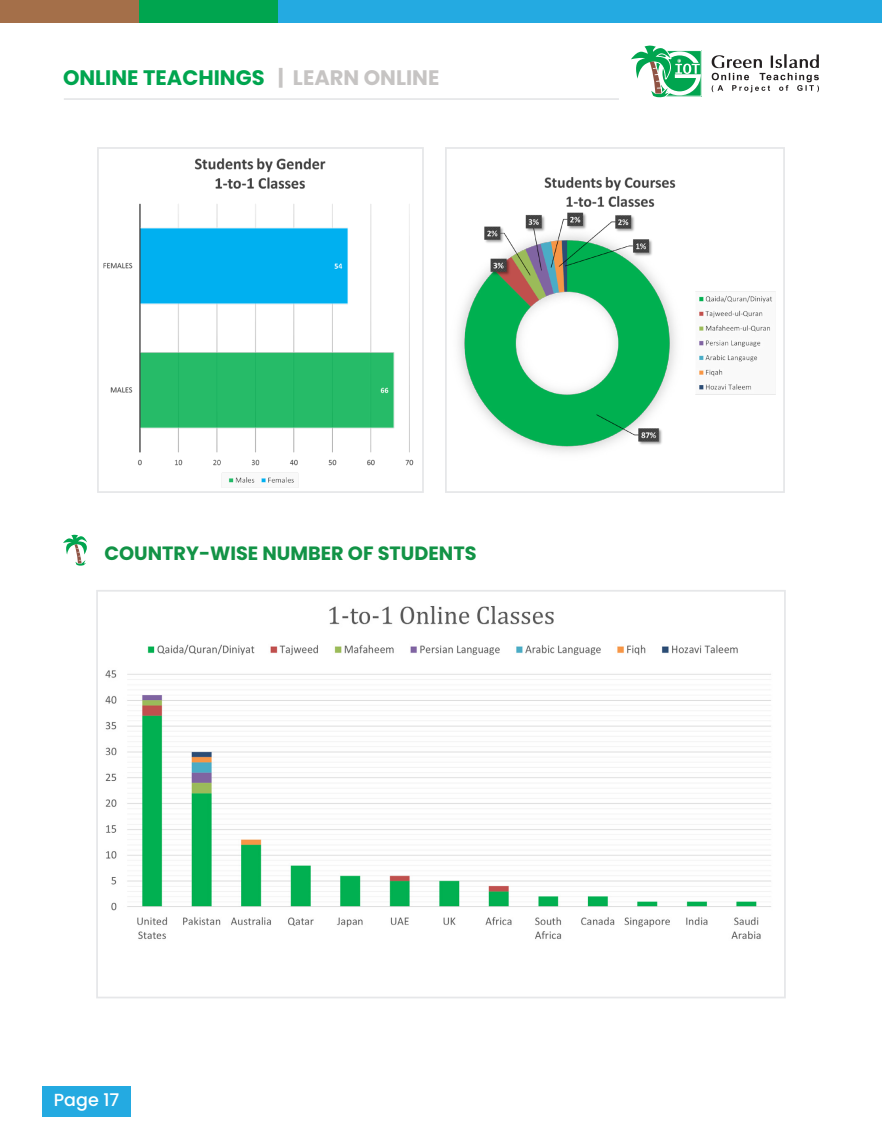
<style>
.page{position:relative;width:882px;height:1134px;background:#fff}
.page>*{position:absolute;margin:0;border:0;box-sizing:border-box;transform-origin:0 0}
.t1{font:700 21px "Poppins";color:#00a54f}
.t2{font:700 19.25px "Poppins";color:#129346}
.t3{font:500 17.5px "Poppins";color:#fff}
.s1{color:#c6c4c3}
</style>
<div class="page">
<svg style="left:712px;top:54px;width:107px;height:38px"></svg>
<div style="left:43px;top:1086px;width:88px;height:30px;background:#24aae1"></div>
<div style="left:277px;top:0;width:605px;height:23px;background:#24aae1"></div>
<div style="left:139px;top:0;width:138px;height:23px;background:#00a54f"></div>
<div style="left:0;top:0;width:139px;height:23px;background:#a46f49"></div>
<hr style="left:64px;top:98px;width:555px;height:2px;background:#e6e7e9">
<svg style="left:631px;top:45px;width:70px;height:53px"></svg>
<svg style="left:63px;top:535px;width:24px;height:31px"></svg>
<img style="left:103px;top:158px;width:311px;height:329px">
<div style="left:97px;top:147px;width:327px;height:346px;border:2px solid #e6e7e9"></div>
<img style="left:458px;top:177px;width:318px;height:276px">
<div style="left:445px;top:147px;width:340px;height:346px;border:2px solid #e6e7e9"></div>
<img style="left:105px;top:606px;width:666px;height:334px">
<div style="left:96px;top:590px;width:690px;height:408px;border:2px solid #e6e7e9"></div>
<p class="t1" style="left:63px;top:66px;width:378px">ONLINE TEACHINGS <span class="s1">| LEARN ONLINE</span></p>
<p class="t2" style="left:104px;top:542px;width:374px">COUNTRY-WISE NUMBER OF STUDENTS</p>
<p class="t3" style="left:54px;top:1089px;width:67px">Page 17</p>
</div>
